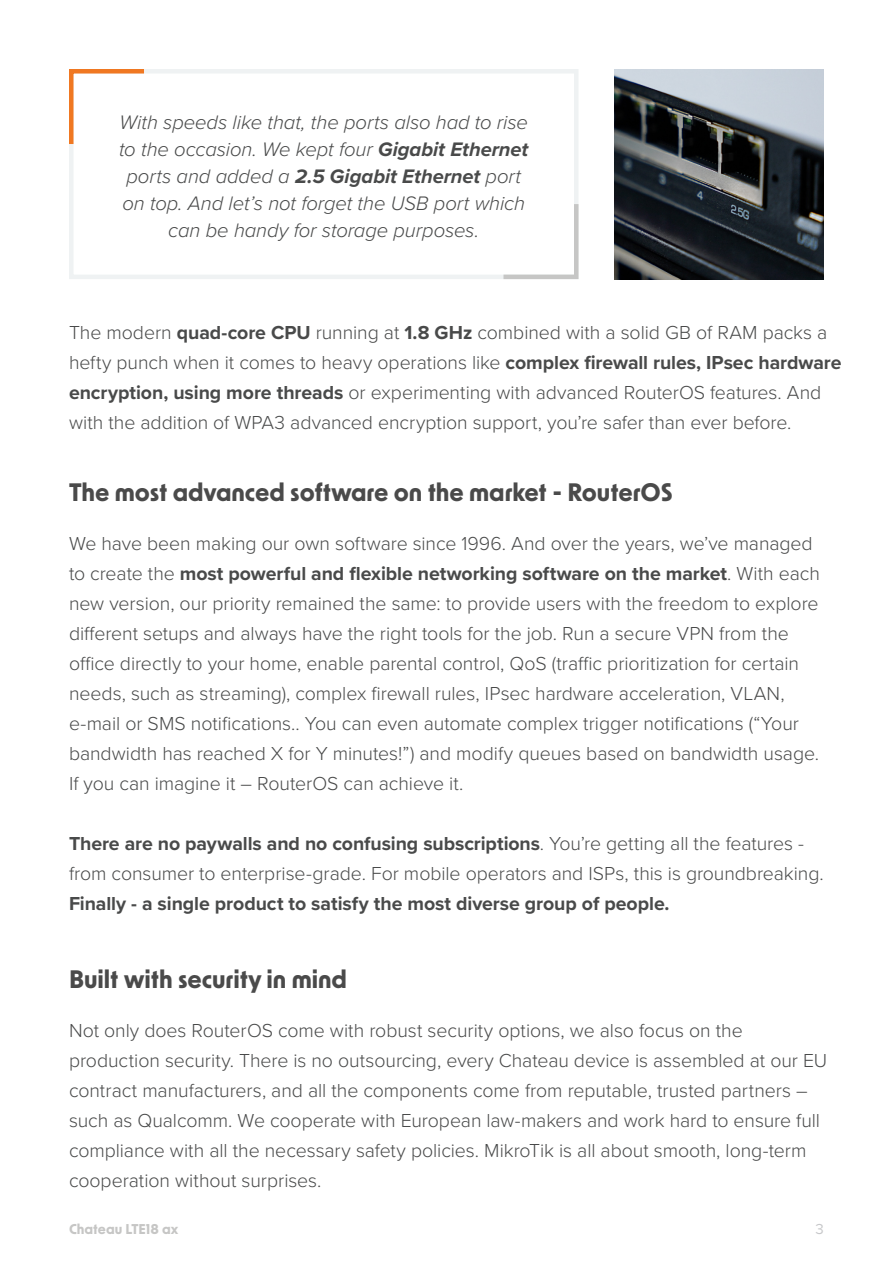
<style>
.page{position:relative;width:893px;height:1263px;background:#fff}
.page>*{position:absolute;margin:0;border:0;box-sizing:border-box;transform-origin:0 0}
.Teksts{font:700 24px "New Order";letter-spacing:-.005em;color:#4a4a4a}
.Teksts-2{font:italic 300 20.25px/27px "Proxima Nova";letter-spacing:-.005em;color:#494a4a;text-align:center}
.Teksts-3{font:300 19.5px/30px "Proxima Nova";letter-spacing:-.005em;color:#494a4a}
.t1{font:15px "Proxima Nova";color:#c7c8ca}
.t2{font:700 13.5px "New Order";color:#c6c6c5}
.s1{font-weight:700}
</style>
<div class="page">
<div style="left:69px;top:69px;width:509px;height:210px;border:4px solid #eff2f3"></div>
<svg style="left:499px;top:200px;width:80px;height:79px"></svg>
<svg style="left:69px;top:69px;width:79px;height:80px"></svg>
<img style="left:614px;top:69px;width:210px;height:210px">
<p class="Teksts-2" style="left:119px;top:108px;width:411px">With speeds like that, the ports also had to rise to the occasion. We kept four <span class="s1">Gigabit Ethernet </span>ports and added a <span class="s1">2.5 Gigabit Ethernet</span> port on top. And let’s not forget the USB port which can be handy for storage purposes.</p>
<p class="Teksts-3" style="left:69px;top:316px;width:774px">The modern <span class="s1">quad-core CPU</span> running at <span class="s1">1.8 GHz</span> combined with a solid GB of RAM packs a hefty punch when it comes to heavy operations like <span class="s1">complex firewall rules, IPsec hardware encryption, using more threads</span> or experimenting with advanced RouterOS features. And with the addition of WPA3 advanced encryption support, you’re safer than ever before.</p>
<p class="Teksts" style="left:69px;top:477px;width:605px">The most advanced software on the market - RouterOS</p>
<p class="Teksts-3" style="left:69px;top:527px;width:752px">We have been making our own software since 1996. And over the years, we’ve managed to create the <span class="s1">most powerful and flexible networking software on the market</span>. With each new version, our priority remained the same: to provide users with the freedom to explore different setups and always have the right tools for the job. Run a secure VPN from the office directly to your home, enable parental control, QoS (traffic prioritization for certain needs, such as streaming), complex firewall rules, IPsec hardware acceleration, VLAN, e-mail or SMS notifications.. You can even automate complex trigger notifications (“Your bandwidth has reached X for Y minutes!”) and modify queues based on bandwidth usage.<br>If you can imagine it – RouterOS can achieve it.</p>
<p class="Teksts-3" style="left:69px;top:827px;width:756px"><span class="s1">There are no paywalls and no confusing subscriptions</span>. You’re getting all the features - from consumer to enterprise-grade. For mobile operators and ISPs, this is groundbreaking.<br><span class="s1">Finally - a single product to satisfy the most diverse group of people.</span></p>
<p class="Teksts" style="left:69px;top:964px;width:279px">Built with security in mind</p>
<p class="Teksts-3" style="left:69px;top:1014px;width:760px">Not only does RouterOS come with robust security options, we also focus on the production security. There is no outsourcing, every Chateau device is assembled at our EU contract manufacturers, and all the components come from reputable, trusted partners – such as Qualcomm. We cooperate with European law-makers and work hard to ensure full compliance with all the necessary safety policies. MikroTik is all about smooth, long-term cooperation without surprises.</p>
<p class="t2" style="left:69px;top:1220px;width:111px">Chateau LTE18 ax</p>
<p class="t1" style="left:816px;top:1218px;width:10px">3</p>
</div>
